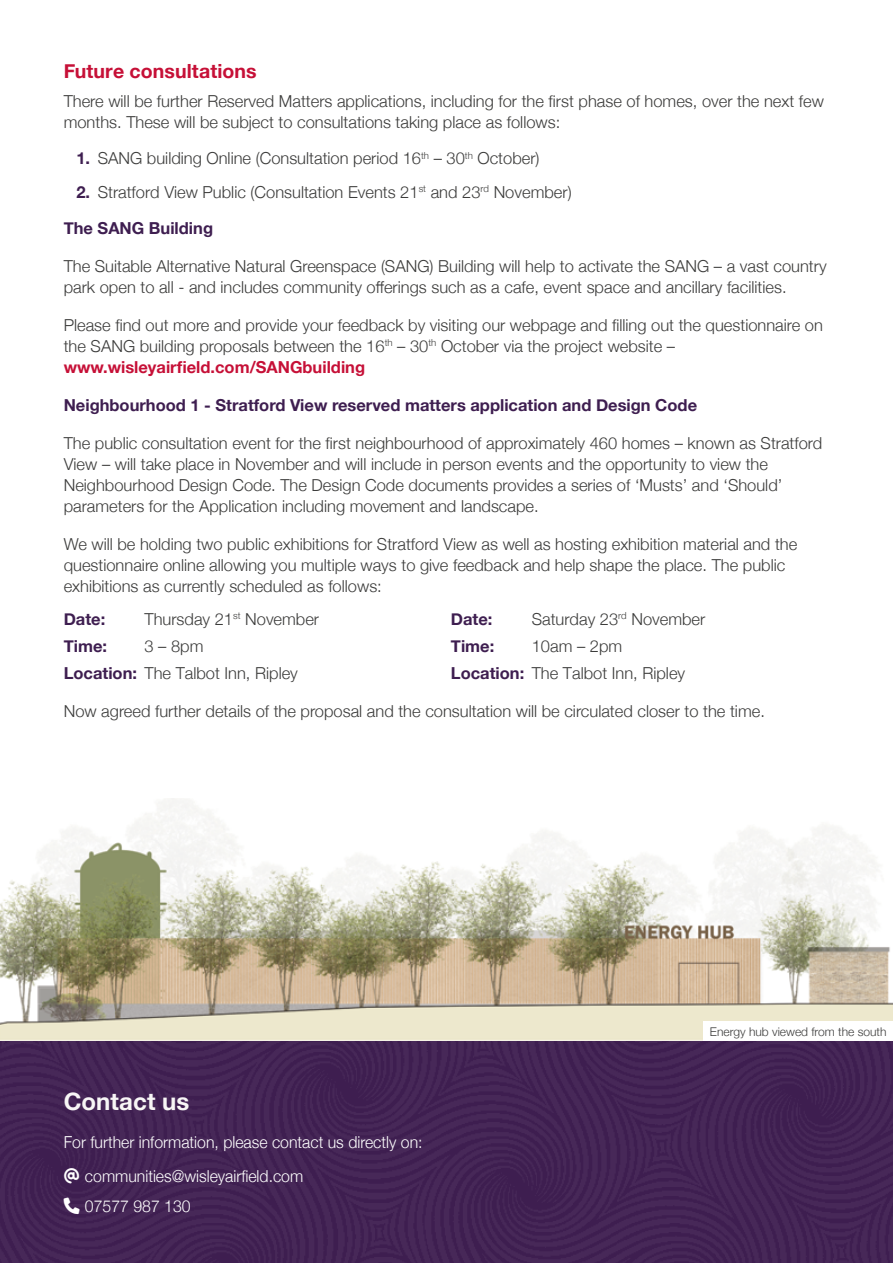
<style>
.page{position:relative;width:893px;height:1263px;background:#fff}
.page>*{position:absolute;margin:0;border:0;box-sizing:border-box;transform-origin:0 0}
.Heading_1{font:700 24px "Helvetica Neue";color:#f8f6f6}
.Heading_2{font:700 19.5px "Helvetica Neue";letter-spacing:.005em;color:#c61037}
.t1{font:300 16.5px/21px "Helvetica Neue";color:#3c3c3b}
.t2{font:700 16.5px "Helvetica Neue";color:#3e1e50}
.t3{font:300 16.5px "Helvetica Neue";color:#fff;scale:.96 1}
.t4{font:300 12px "Helvetica Neue";color:#3c3c3b}
.s1{font-weight:700;color:#3e1e50}
.s2{font-weight:700;color:#c61037}
</style>
<div class="page">
<img style="left:0;top:799px;width:893px;height:243px">
<div style="left:703px;top:1021px;width:190px;height:22px;background:#fff"></div>
<div style="left:0;top:1042px;width:893px;height:221px;background:#442556"></div>
<p class="Heading_2" style="left:64px;top:55px;width:195px">Future consultations</p>
<p class="t1" style="left:64px;top:90px;width:762px">There will be further Reserved Matters applications, including for the first phase of homes, over the next few months. These will be subject to consultations taking place as follows:</p>
<p class="t1" style="left:76px;top:147px;width:465px"><span class="s1">1.</span> SANG building Online (Consultation period 16<sup>th</sup> – 30<sup>th</sup> October)</p>
<p class="t1" style="left:76px;top:180px;width:497px"><span class="s1">2.</span> Stratford View Public (Consultation Events 21<sup>st</sup> and 23<sup>rd</sup> November)</p>
<p class="t2" style="left:64px;top:215px;width:151px">The SANG Building</p>
<p class="t1" style="left:64px;top:254px;width:764px">The Suitable Alternative Natural Greenspace (SANG) Building will help to activate the SANG – a vast country park open to all - and includes community offerings such as a cafe, event space and ancillary facilities.</p>
<p class="t1" style="left:64px;top:313px;width:761px">Please find out more and provide your feedback by visiting our webpage and filling out the questionnaire on the SANG building proposals between the 16<sup>th</sup> – 30<sup>th</sup> October via the project website – <span class="s2">www.wisleyairfield.com/SANGbuilding</span></p>
<p class="t2" style="left:64px;top:392px;width:635px">Neighbourhood 1 - Stratford View reserved matters application and Design Code</p>
<p class="t1" style="left:64px;top:431px;width:760px">The public consultation event for the first neighbourhood of approximately 460 homes – known as Stratford View – will take place in November and will include in person events and the opportunity to view the Neighbourhood Design Code. The Design Code documents provides a series of ‘Musts’ and ‘Should’ parameters for the Application including movement and landscape.</p>
<p class="t1" style="left:64px;top:532px;width:735px">We will be holding two public exhibitions for Stratford View as well as hosting exhibition material and the questionnaire online allowing you multiple ways to give feedback and help shape the place. The public exhibitions as currently scheduled as follows:</p>
<p class="t2" style="left:64px;top:606px;width:43px">Date:</p>
<p class="t1" style="left:144px;top:607px;width:176px">Thursday 21<sup>st</sup> November</p>
<p class="t2" style="left:64px;top:633px;width:45px">Time:</p>
<p class="t1" style="left:144px;top:634px;width:60px">3 – 8pm</p>
<p class="t1" style="left:64px;top:662px;width:236px"><span class="s1">Location:</span> The Talbot Inn, Ripley</p>
<p class="t2" style="left:451px;top:606px;width:43px">Date:</p>
<p class="t1" style="left:532px;top:607px;width:175px">Saturday 23<sup>rd</sup> November</p>
<p class="t2" style="left:451px;top:633px;width:45px">Time:</p>
<p class="t1" style="left:532px;top:634px;width:92px">10am – 2pm</p>
<p class="t1" style="left:451px;top:662px;width:236px"><span class="s1">Location:</span> The Talbot Inn, Ripley</p>
<p class="t1" style="left:64px;top:700px;width:703px">Now agreed further details of the proposal and the consultation will be circulated closer to the time.</p>
<p class="Heading_1" style="left:64px;top:1083px;width:127px">Contact us</p>
<p class="t3" style="left:64px;top:1129px;width:375px">For further information, please contact us directly on:</p>
<p class="t3" style="left:85px;top:1163px;width:229px">communities@wisleyairfield.com</p>
<p class="t3" style="left:64px;top:1192px;width:134px">★ 07577 987 130</p>
<p class="t4" style="left:710px;top:1022px;width:178px">Energy hub viewed from the south</p>
</div>
